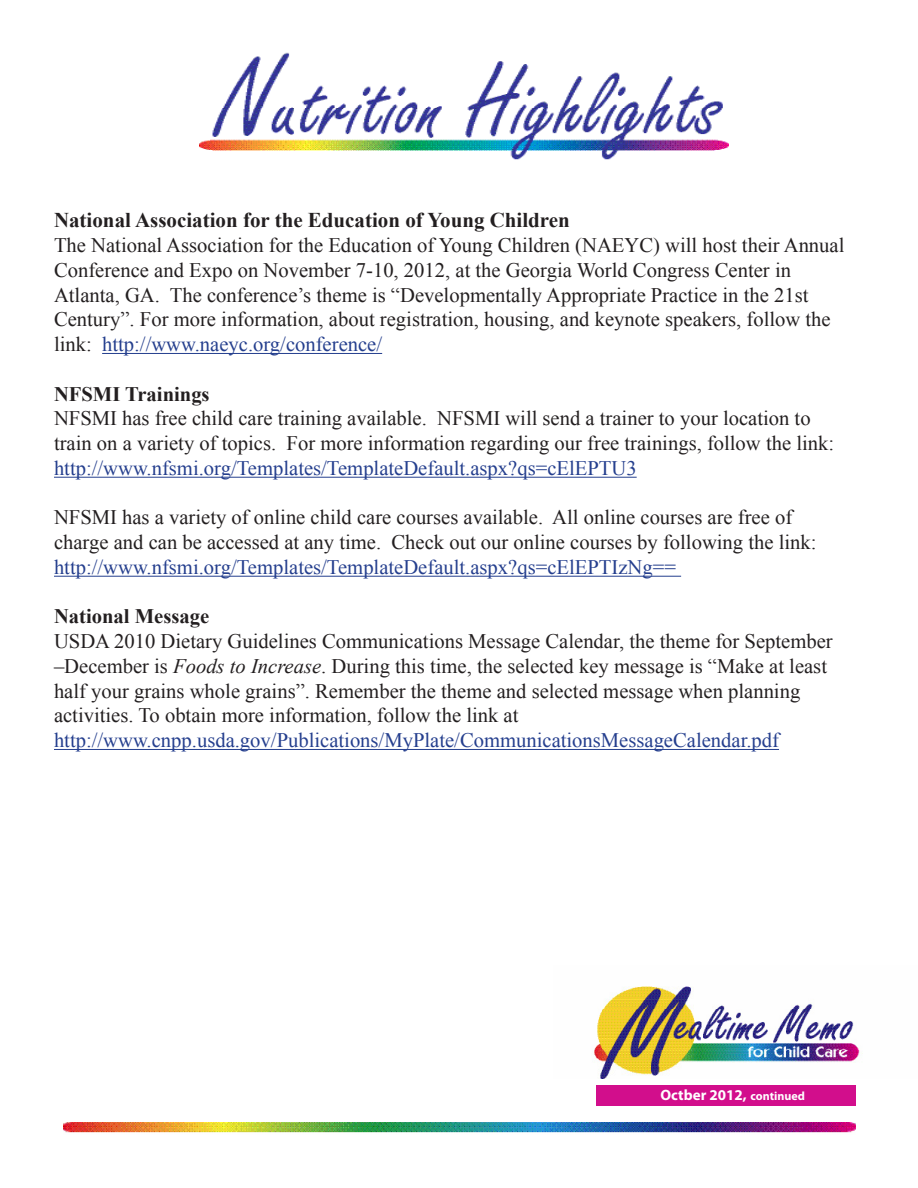
<style>
.page{position:relative;width:918px;height:1188px;background:#fff}
.page>*{position:absolute;margin:0;border:0;box-sizing:border-box;transform-origin:0 0}
.t1{font:700 21px "Times New Roman";color:#231f20}
.t2{font:20.7px/24.8px "Times New Roman";color:#231f20}
.t3{font:700 20.7px "Times New Roman";color:#231f20}
.t4{font:700 15px "Myriad Pro";color:#fff}
.s1{color:#253f8e}
.s2{font-style:italic}
.s3{font-size:12px}
</style>
<div class="page">
<img style="left:64px;top:1123px;width:791px;height:10px">
<hr style="left:102px;top:353px;width:280px;height:1px;background:#253f8e">
<hr style="left:54px;top:477px;width:583px;height:1px;background:#253f8e">
<hr style="left:54px;top:576px;width:627px;height:1px;background:#253f8e">
<hr style="left:54px;top:749px;width:725px;height:1px;background:#253f8e">
<img style="left:200px;top:52px;width:529px;height:108px">
<img style="left:594px;top:986px;width:269px;height:92px">
<div style="left:596px;top:1085px;width:260px;height:21px;background:#d20e8c"></div>
<p class="t1" style="left:54px;top:206px;width:517px">National Association for the Education of Young Children</p>
<p class="t2" style="left:54px;top:233px;width:792px">The National Association for the Education of Young Children (NAEYC) will host their Annual Conference and Expo on November 7-10, 2012, at the Georgia World Congress Center in Atlanta, GA. The conference’s theme is “Developmentally Appropriate Practice in the 21st Century”. For more information, about registration, housing, and keynote speakers, follow the link: <span class="s1">http://www.naeyc.org/conference/</span></p>
<p class="t3" style="left:54px;top:379px;width:157px">NFSMI Trainings</p>
<p class="t2" style="left:54px;top:406px;width:782px">NFSMI has free child care training available. NFSMI will send a trainer to your location to train on a variety of topics. For more information regarding our free trainings, follow the link: <span class="s1">http://www.nfsmi.org/Templates/TemplateDefault.aspx?qs=cElEPTU3</span></p>
<p class="t2" style="left:54px;top:505px;width:764px">NFSMI has a variety of online child care courses available. All online courses are free of charge and can be accessed at any time. Check out our online courses by following the link: <span class="s1">http://www.nfsmi.org/Templates/TemplateDefault.aspx?qs=cElEPTIzNg==</span></p>
<p class="t3" style="left:54px;top:602px;width:157px">National Message</p>
<p class="t2" style="left:54px;top:629px;width:780px">USDA 2010 Dietary Guidelines Communications Message Calendar, the theme for September –December is <span class="s2">Foods to Increase</span>. During this time, the selected key message is “Make at least half your grains whole grains”. Remember the theme and selected message when planning activities. To obtain more information, follow the link at <span class="s1">http://www.cnpp.usda.gov/Publications/MyPlate/CommunicationsMessageCalendar.pdf</span></p>
<p class="t4" style="left:661px;top:1085px;width:146px">Octber 2012, <span class="s3">continued</span></p>
</div>
